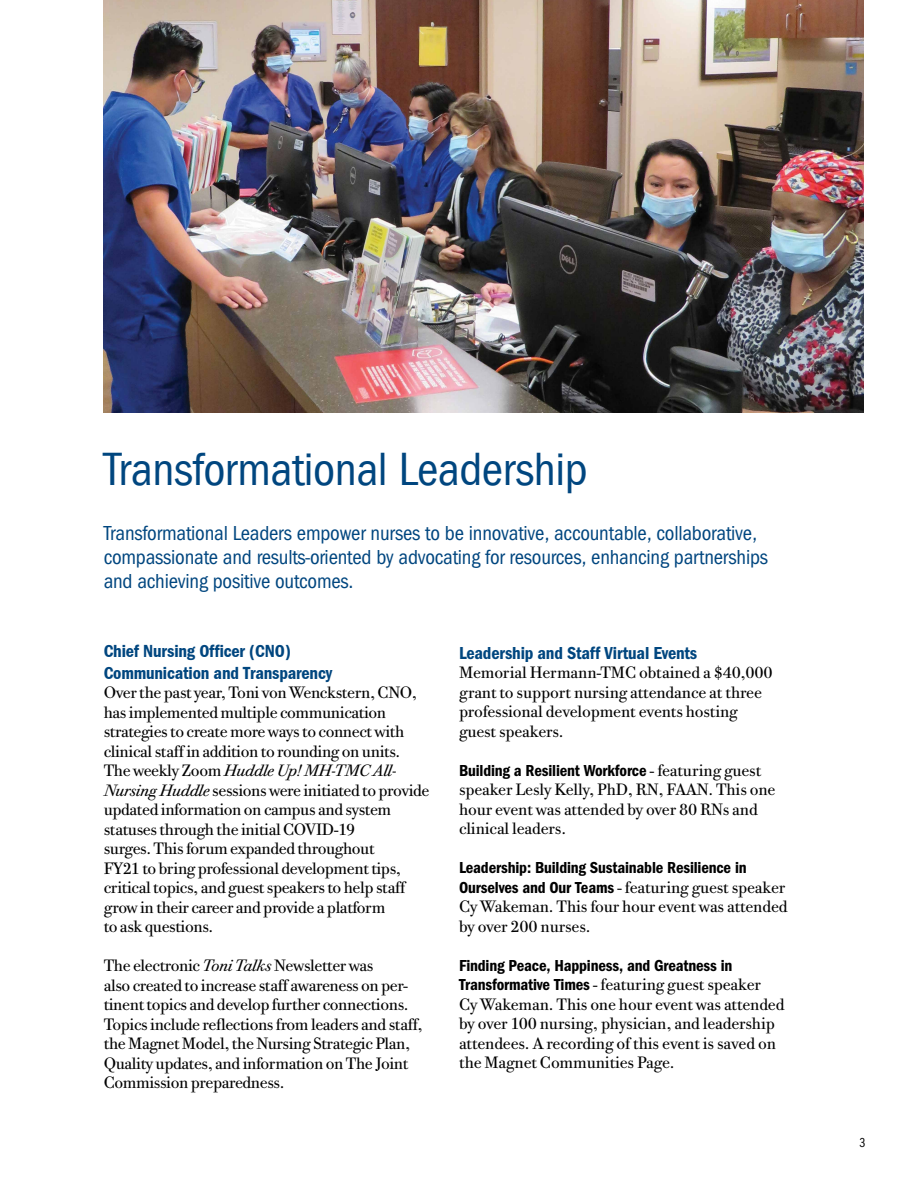
<style>
.page{position:relative;width:918px;height:1188px;background:#fff}
.page>*{position:absolute;margin:0;border:0;box-sizing:border-box;transform-origin:0 0}
.t1{font:48px "Franklin Got Cd ITCTT";letter-spacing:-.01em;color:#00467f}
.t2{font:21px/24px "Franklin Got Cd ITC";letter-spacing:-.01em;color:#00467f}
.t3{font:600 18px/21.6px "Franklin Got Cd ITCTT";letter-spacing:-.01em;color:#00467f}
.t4{font:600 18px "Franklin Got Cd ITC";letter-spacing:-.01em;color:#00467f}
.t5{font:16.5px/19.5px "Bodoni Twe ITC";letter-spacing:-.025em;color:#000}
.t6{font:600 16.5px "Franklin Got Cd ITC";letter-spacing:-.01em;color:#000}
.t7{font:13.5px "Franklin Gothic Book Cmpr";color:#000}
.s1{font-style:italic}
.s2{font-family:"Bodoni Twe ITC";font-weight:400}
.s3{font-family:"Franklin Got Cd ITC";font-weight:600}
</style>
<div class="page">
<img style="left:104px;top:0;width:760px;height:413px">
<h1 class="t1" style="left:104px;top:442px;width:485px">Transformational Leadership</h1>
<p class="t2" style="left:104px;top:521px;width:666px">Transformational Leaders empower nurses to be innovative, accountable, collaborative, compassionate and results-oriented by advocating for resources, enhancing partnerships and achieving positive outcomes.</p>
<p class="t3" style="left:104px;top:640px;width:230px">Chief Nursing Officer (CNO)<br>Communication and Transparency</p>
<p class="t5" style="left:104px;top:683px;width:327px">Over the past year, Toni von Wenckstern, CNO, has implemented multiple communication strategies to create more ways to connect with clinical staff in addition to rounding on units.<br>The weekly Zoom <span class="s1">Huddle Up! MH-TMC All-Nursing Huddle</span> sessions were initiated to provide updated information on campus and system statuses through the initial COVID-19<br>surges. This forum expanded throughout<br>FY21 to bring professional development tips, critical topics, and guest speakers to help staff grow in their career and provide a platform<br>to ask questions.</p>
<p class="t5" style="left:104px;top:956px;width:321px">The electronic <span class="s1">Toni Talks</span> Newsletter was<br>also created to increase staff awareness on per&shy;tinent topics and develop further connections.<br>Topics include reflections from leaders and staff, the Magnet Model, the Nursing Strategic Plan, Quality updates, and information on The Joint Commission preparedness.</p>
<p class="t4" style="left:459px;top:642px;width:240px">Leadership and Staff Virtual Events</p>
<p class="t5" style="left:459px;top:663px;width:315px">Memorial Hermann-TMC obtained a $40,000 grant to support nursing attendance at three professional development events hosting guest speakers.</p>
<p class="t6" style="left:459px;top:761px;width:304px">Building a Resilient Workforce <span class="s2">- featuring guest</span></p>
<p class="t5" style="left:459px;top:780px;width:318px">speaker Lesly Kelly, PhD, RN, FAAN. This one hour event was attended by over 80 RNs and clinical leaders.</p>
<p class="t6" style="left:459px;top:858px;width:289px">Leadership: Building Sustainable Resilience in</p>
<p class="t5" style="left:459px;top:877px;width:330px"><span class="s3">Ourselves and Our Teams</span> - featuring guest speaker<br>Cy Wakeman. This four hour event was attended by over 200 nurses.</p>
<p class="t6" style="left:459px;top:956px;width:275px">Finding Peace, Happiness, and Greatness in</p>
<p class="t5" style="left:459px;top:975px;width:327px"><span class="s3">Transformative Times</span> - featuring guest speaker<br>Cy Wakeman. This one hour event was attended by over 100 nursing, physician, and leadership attendees. A recording of this event is saved on the Magnet Communities Page.</p>
<p class="t7" style="left:860px;top:1135px;width:7px">3</p>
</div>
